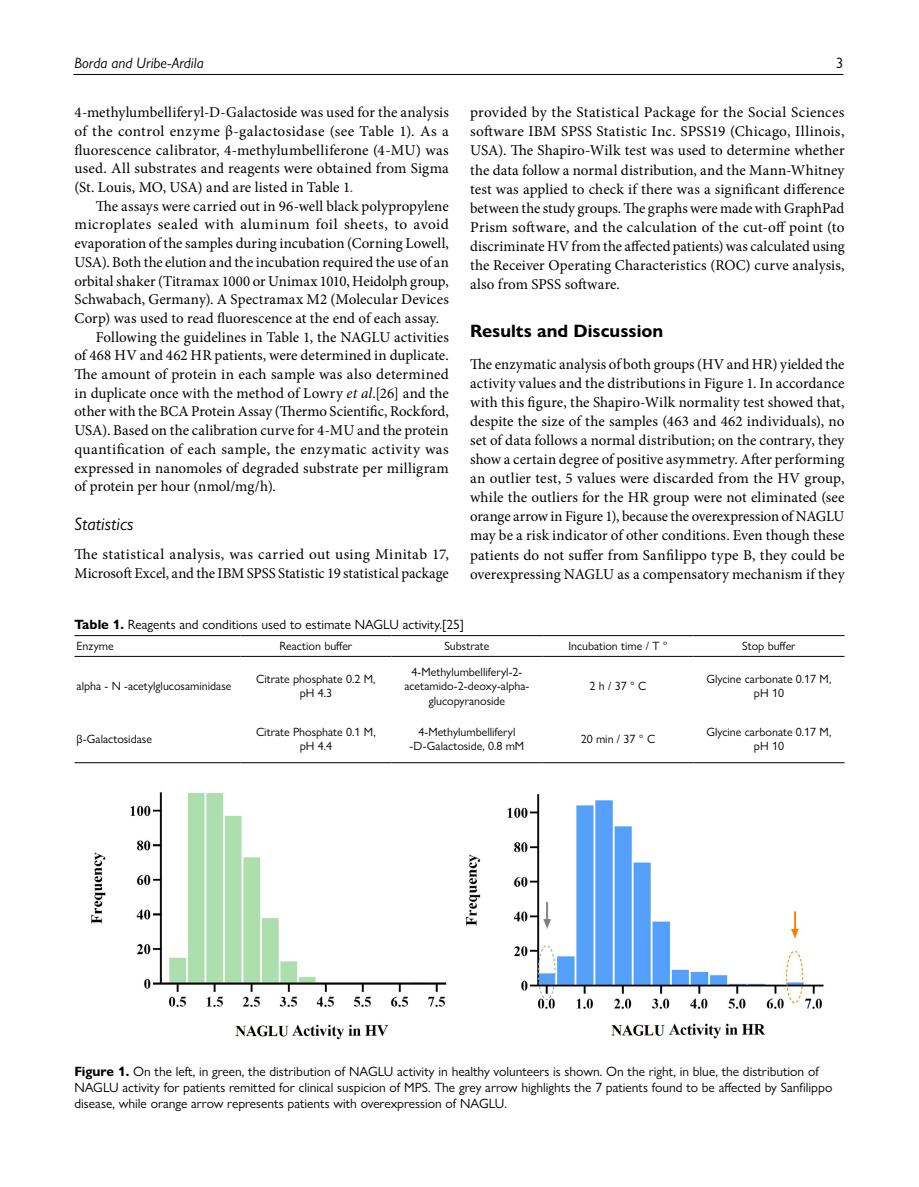
<style>
.page{position:relative;width:919px;height:1187px;background:#fff}
.page>*{position:absolute;margin:0;border:0;box-sizing:border-box;transform-origin:0 0}
.t1{font:700 18px "Gill Sans Nova";color:#000}
.t2{font:italic 18px "Gill Sans Nova";color:#000}
.t3{font:15px/19px "Minion Pro";letter-spacing:.005em;color:#000;text-align:justify}
.t4{font:15px "Minion Pro";letter-spacing:.025em;color:#000}
.t5{font:15px "Minion Pro";letter-spacing:.035em;color:#000}
.t6{font:italic 15px "Gill Sans Nova";color:#000}
.t7{font:15px "Gill Sans Nova";color:#000}
.t8{font:13.5px/16.2px "Gill Sans Nova";color:#000}
.t9{font:12px/14.4px "Gill Sans Nova";color:#000;text-align:center}
.s1{color:#e30613}
.s2{font-style:italic}
.s3{font-weight:700}
</style>
<div class="page">
<hr style="left:73px;top:74px;width:770px;height:1px;background:#000">
<hr style="left:74px;top:656px;width:166px;height:1px;background:#000">
<hr style="left:240px;top:656px;width:151px;height:1px;background:#000">
<hr style="left:391px;top:656px;width:151px;height:1px;background:#000">
<hr style="left:542px;top:656px;width:151px;height:1px;background:#000">
<hr style="left:693px;top:656px;width:151px;height:1px;background:#000">
<hr style="left:74px;top:635px;width:166px;height:1px;background:#000">
<hr style="left:240px;top:635px;width:151px;height:1px;background:#000">
<hr style="left:391px;top:635px;width:151px;height:1px;background:#000">
<hr style="left:542px;top:635px;width:151px;height:1px;background:#000">
<hr style="left:693px;top:635px;width:151px;height:1px;background:#000">
<hr style="left:74px;top:762px;width:166px;height:1px;background:#000">
<hr style="left:240px;top:762px;width:151px;height:1px;background:#000">
<hr style="left:391px;top:762px;width:151px;height:1px;background:#000">
<hr style="left:542px;top:762px;width:151px;height:1px;background:#000">
<hr style="left:693px;top:762px;width:151px;height:1px;background:#000">
<img style="left:91px;top:792px;width:733px;height:247px">
<p class="t6" style="left:74px;top:54px;width:131px">Borda and Uribe-Ardila</p>
<p class="t7" style="left:835px;top:54px;width:9px">3</p>
<p class="t3" style="left:74px;top:103px;width:376px">4-methylumbelliferyl-D-Galactoside was used for the analysis of the control enzyme β-galactosidase (see Table 1). As a fluorescence calibrator, 4-methylumbelliferone (4-MU) was used. All substrates and reagents were obtained from Sigma (St. Louis, MO, USA) and are listed in Table 1<span class="s1">.</span></p>
<p class="t3" style="left:96px;top:196px;width:354px">The assays were carried out in 96-well black polypropylene</p>
<p class="t5" style="left:74px;top:214px;width:376px">microplates sealed with aluminum foil sheets, to avoid</p>
<p class="t3" style="left:74px;top:234px;width:376px">evaporation of the samples during incubation (Corning Lowell,</p>
<p class="t3" style="left:74px;top:252px;width:376px">USA). Both the elution and the incubation required the use of an</p>
<p class="t3" style="left:74px;top:271px;width:376px">orbital shaker (Titramax 1000 or Unimax 1010, Heidolph group,</p>
<p class="t3" style="left:74px;top:290px;width:376px">Schwabach, Germany). A Spectramax M2 (Molecular Devices</p>
<p class="t3" style="left:74px;top:309px;width:366px">Corp) was used to read fluorescence at the end of each assay.</p>
<p class="t3" style="left:96px;top:327px;width:354px">Following the guidelines in Table 1, the NAGLU activities</p>
<p class="t3" style="left:74px;top:346px;width:376px">of 468 HV and 462 HR patients, were determined in duplicate.</p>
<p class="t3" style="left:74px;top:365px;width:376px">The amount of protein in each sample was also determined</p>
<p class="t3" style="left:74px;top:383px;width:376px">in duplicate once with the method of Lowry <span class="s2">et al</span>.[26] and the</p>
<p class="t3" style="left:74px;top:402px;width:376px">other with the BCA Protein Assay (Thermo Scientific, Rockford,</p>
<p class="t3" style="left:74px;top:421px;width:376px">USA). Based on the calibration curve for 4-MU and the protein</p>
<p class="t4" style="left:74px;top:439px;width:376px">quantification of each sample, the enzymatic activity was</p>
<p class="t3" style="left:74px;top:458px;width:376px">expressed in nanomoles of degraded substrate per milligram</p>
<p class="t3" style="left:74px;top:477px;width:203px">of protein per hour (nmol/mg/h).</p>
<p class="t2" style="left:74px;top:513px;width:61px">Statistics</p>
<p class="t3" style="left:74px;top:545px;width:376px">The statistical analysis, was carried out using Minitab 17,<br>Microsoft Excel, and the IBM SPSS Statistic 19 statistical package</p>
<p class="t3" style="left:470px;top:103px;width:376px">provided by the Statistical Package for the Social Sciences software IBM SPSS Statistic Inc. SPSS19 (Chicago, Illinois, USA). The Shapiro-Wilk test was used to determine whether the data follow a normal distribution, and the Mann-Whitney test was applied to check if there was a significant difference between the study groups. The graphs were made with GraphPad Prism software, and the calculation of the cut-off point (to discriminate HV from the affected patients) was calculated using the Receiver Operating Characteristics (ROC) curve analysis, also from SPSS software.</p>
<p class="t1" style="left:470px;top:319px;width:195px">Results and Discussion</p>
<p class="t3" style="left:470px;top:354px;width:376px">The enzymatic analysis of both groups (HV and HR) yielded the activity values and the distributions in Figure 1. In accordance with this figure, the Shapiro-Wilk normality test showed that, despite the size of the samples (463 and 462 individuals), no set of data follows a normal distribution; on the contrary, they show a certain degree of positive asymmetry. After performing an outlier test, 5 values were discarded from the HV group, while the outliers for the HR group were not eliminated (see orange arrow in Figure 1), because the overexpression of NAGLU may be a risk indicator of other conditions. Even though these patients do not suffer from Sanfilippo type B, they could be overexpressing NAGLU as a compensatory mechanism if they</p>
<p class="t8" style="left:74px;top:616px;width:391px"><span class="s3">Table 1.</span> Reagents and conditions used to estimate NAGLU activity.[25]</p>
<p class="t9" style="left:77px;top:639px;width:39px">Enzyme</p>
<p class="t9" style="left:279px;top:639px;width:74px">Reaction buffer</p>
<p class="t9" style="left:444px;top:639px;width:46px">Substrate</p>
<p class="t9" style="left:568px;top:639px;width:101px">Incubation time / T °</p>
<p class="t9" style="left:742px;top:639px;width:55px">Stop buffer</p>
<p class="t9" style="left:77px;top:678px;width:156px">alpha - N -acetylglucosaminidase</p>
<p class="t9" style="left:256px;top:671px;width:121px">Citrate phosphate 0.2 M, pH 4.3</p>
<p class="t9" style="left:404px;top:664px;width:126px">4-Methylumbelliferyl-2- acetamido-2-deoxy-alpha&shy;glucopyranoside</p>
<p class="t9" style="left:589px;top:678px;width:58px">2 h / 37 ° C</p>
<p class="t9" style="left:706px;top:671px;width:126px">Glycine carbonate 0.17 M, pH 10</p>
<p class="t9" style="left:77px;top:731px;width:77px">β-Galactosidase</p>
<p class="t9" style="left:256px;top:724px;width:121px">Citrate Phosphate 0.1 M, pH 4.4</p>
<p class="t9" style="left:409px;top:724px;width:116px">4-Methylumbelliferyl -D-Galactoside, 0.8 mM</p>
<p class="t9" style="left:580px;top:731px;width:76px">20 min / 37 ° C</p>
<p class="t9" style="left:706px;top:724px;width:126px">Glycine carbonate 0.17 M, pH 10</p>
<p class="t8" style="left:74px;top:1062px;width:759px"><span class="s3">Figure 1.</span> On the left, in green, the distribution of NAGLU activity in healthy volunteers is shown. On the right, in blue, the distribution of<br>NAGLU activity for patients remitted for clinical suspicion of MPS. The grey arrow highlights the 7 patients found to be affected by Sanfilippo disease, while orange arrow represents patients with overexpression of NAGLU.</p>
</div>
